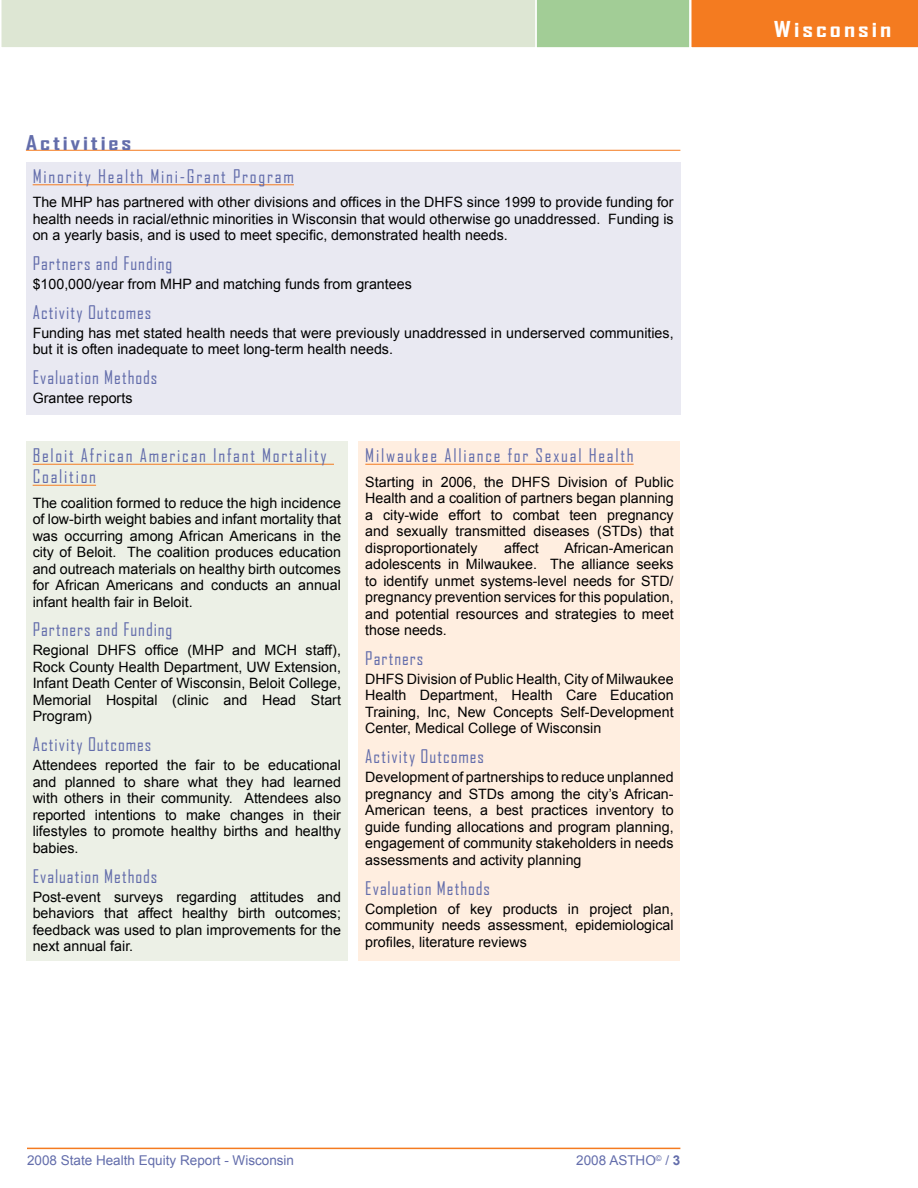
<style>
.page{position:relative;width:918px;height:1188px;background:#fff}
.page>*{position:absolute;margin:0;border:0;box-sizing:border-box;transform-origin:0 0}
.t1{font:700 21px "Agency FB";letter-spacing:.11em;color:#fff;scale:1.3 1}
.t2{font:700 19.5px "Agency FB";letter-spacing:.11em;color:#636dab;scale:1.3 1}
.t3{font:18px "Agency FB";letter-spacing:.065em;color:#636dab}
.t4{font:18px/21px "Agency FB";letter-spacing:.1em;color:#636dab}
.t5{font:14.25px/16.5px "Arial";color:#000;text-align:justify}
.t6{font:13.5px "Arial";color:#636dab}
.s1{font-weight:700}
</style>
<div class="page">
<svg style="left:1px;top:0;width:917px;height:48px;background:#d9c89e"></svg>
<hr style="left:27px;top:1148px;width:653px;height:1px;background:#f47b20">
<div style="left:26px;top:162px;width:654px;height:252px;background:#e9e9f2"></div>
<hr style="left:33px;top:184px;width:261px;height:1px;background:#f47b20">
<div style="left:359px;top:441px;width:321px;height:520px;background:#ffeee0"></div>
<hr style="left:365px;top:464px;width:269px;height:1px;background:#f47b20">
<div style="left:26px;top:441px;width:322px;height:520px;background:#ecf0e6"></div>
<hr style="left:33px;top:464px;width:301px;height:1px;background:#f47b20">
<hr style="left:33px;top:485px;width:63px;height:1px;background:#f47b20">
<hr style="left:26px;top:150px;width:654px;height:1px;background:#f47b20">
<h2 class="t2" style="left:26px;top:130px;width:83px">Activities</h2>
<p class="t4" style="left:33px;top:165px;width:263px">Minority Health Mini-Grant Program</p>
<p class="t5" style="left:33px;top:194px;width:642px">The MHP has partnered with other divisions and offices in the DHFS since 1999 to provide funding for health needs in racial/ethnic minorities in Wisconsin that would otherwise go unaddressed. Funding is on a yearly basis, and is used to meet specific, demonstrated health needs.</p>
<p class="t3" style="left:33px;top:252px;width:141px">Partners and Funding</p>
<p class="t5" style="left:33px;top:276px;width:381px">$100,000/year from MHP and matching funds from grantees</p>
<p class="t3" style="left:33px;top:301px;width:120px">Activity Outcomes</p>
<p class="t5" style="left:33px;top:325px;width:642px">Funding has met stated health needs that were previously unaddressed in underserved communities, but it is often inadequate to meet long-term health needs.</p>
<p class="t3" style="left:33px;top:366px;width:126px">Evaluation Methods</p>
<p class="t5" style="left:33px;top:390px;width:101px">Grantee reports</p>
<p class="t4" style="left:33px;top:444px;width:296px">Beloit African American Infant Mortality<br>Coalition</p>
<p class="t5" style="left:33px;top:494px;width:310px">The coalition formed to reduce the high incidence of low-birth weight babies and infant mortality that was occurring among African Americans in the city of Beloit. The coalition produces education and outreach materials on healthy birth outcomes for African Americans and conducts an annual infant health fair in Beloit.</p>
<p class="t3" style="left:33px;top:619px;width:141px">Partners and Funding</p>
<p class="t5" style="left:33px;top:642px;width:310px">Regional DHFS office (MHP and MCH staff), Rock County Health Department, UW Extension, Infant Death Center of Wisconsin, Beloit College, Memorial Hospital (clinic and Head Start Program)</p>
<p class="t3" style="left:33px;top:733px;width:120px">Activity Outcomes</p>
<p class="t5" style="left:33px;top:757px;width:310px">Attendees reported the fair to be educational and planned to share what they had learned with others in their community. Attendees also reported intentions to make changes in their lifestyles to promote healthy births and healthy babies.</p>
<p class="t3" style="left:33px;top:865px;width:126px">Evaluation Methods</p>
<p class="t5" style="left:33px;top:889px;width:310px">Post-event surveys regarding attitudes and behaviors that affect healthy birth outcomes; feedback was used to plan improvements for the next annual fair.</p>
<p class="t4" style="left:365px;top:444px;width:270px">Milwaukee Alliance for Sexual Health</p>
<p class="t5" style="left:365px;top:473px;width:310px">Starting in 2006, the DHFS Division of Public Health and a coalition of partners began planning a city-wide effort to combat teen pregnancy and sexually transmitted diseases (STDs) that disproportionately</p>
<p class="t5" style="left:365px;top:539px;width:310px;text-indent:199px">African-American adolescents in Milwaukee. The alliance seeks to identify unmet systems-level needs for STD/ pregnancy prevention services for this population, and potential resources and strategies to meet those needs.</p>
<p class="t3" style="left:365px;top:647px;width:59px">Partners</p>
<p class="t5" style="left:365px;top:671px;width:310px">DHFS Division of Public Health, City of Milwaukee Health Department, Health Care Education Training, Inc, New Concepts Self-Development Center, Medical College of Wisconsin</p>
<p class="t3" style="left:365px;top:745px;width:120px">Activity Outcomes</p>
<p class="t5" style="left:365px;top:769px;width:310px">Development of partnerships to reduce unplanned pregnancy and STDs among the city’s African-American teens, a best practices inventory to guide funding allocations and program planning, engagement of community stakeholders in needs assessments and activity planning</p>
<p class="t3" style="left:365px;top:877px;width:126px">Evaluation Methods</p>
<p class="t5" style="left:365px;top:901px;width:310px">Completion of key products in project plan, community needs assessment, epidemiological profiles, literature reviews</p>
<p class="t5" style="left:504px;top:539px;width:36px">affect</p>
<p class="t6" style="left:27px;top:1152px;width:269px">2008 State Health Equity Report - Wisconsin</p>
<p class="t6" style="left:576px;top:1152px;width:106px">2008 ASTHO<sup>©</sup> / <span class="s1">3</span></p>
<h1 class="t1" style="left:774px;top:16px;width:92px">Wisconsin</h1>
</div>
